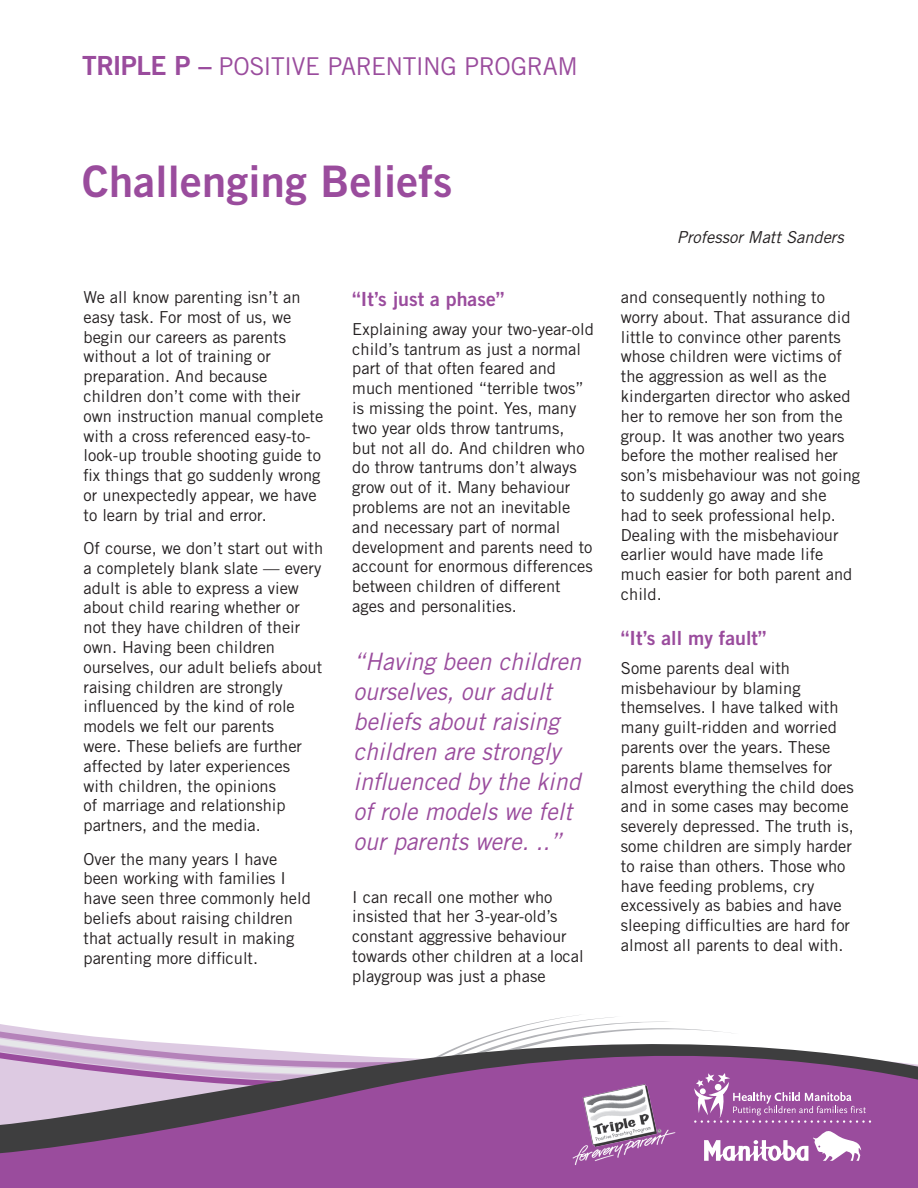
<style>
.page{position:relative;width:918px;height:1188px;background:#fff}
.page>*{position:absolute;margin:0;border:0;box-sizing:border-box;transform-origin:0 0}
.t1{font:43.5px "Trade Gothic Bold Two";letter-spacing:.005em;color:#9a4c9d}
.t2{font:24.6px "Trade Gothic";letter-spacing:-.02em;color:#9a4c9d}
.t3{font:italic 24px/30px "Trade Gothic";color:#9a4c9d}
.t4{font:19.5px "Trade Gothic Bold Two";color:#9a4c9d}
.t5{font:16.5px/19.8px "Trade Gothic";color:#231f20}
.t6{font:italic 16.5px "Trade Gothic";color:#231f20}
.s1{font-family:"Trade Gothic Bold Two";font-size:26.4px}
</style>
<div class="page">
<svg style="left:521px;top:1015px;width:101px;height:11px"></svg>
<svg style="left:0;top:1026px;width:722px;height:6px"></svg>
<svg style="left:0;top:1032px;width:918px;height:156px;background:#a171a4"></svg>
<svg style="left:694px;top:1073px;width:177px;height:50px;background:#a865aa"></svg>
<svg style="left:704px;top:1129px;width:157px;height:32px"></svg>
<img style="left:570px;top:1081px;width:107px;height:86px">
<h2 class="t2" style="left:82px;top:52px;width:497px"><span class="s1">Triple P –</span> POSITIVE PARENTING PROGRAM</h2>
<h1 class="t1" style="left:82px;top:155px;width:372px">Challenging Beliefs</h1>
<p class="t5" style="left:84px;top:287px;width:241px">We all know parenting isn’t an easy task. For most of us, we begin our careers as parents without a lot of training or preparation. And because children don’t come with their own instruction manual complete with a cross referenced easy-to&shy;look-up trouble shooting guide to fix things that go suddenly wrong or unexpectedly appear, we have to learn by trial and error.</p>
<p class="t5" style="left:84px;top:538px;width:241px">Of course, we don’t start out with a completely blank slate — every adult is able to express a view about child rearing whether or not they have children of their own. Having been children ourselves, our adult beliefs about raising children are strongly influenced by the kind of role models we felt our parents<br>were. These beliefs are further affected by later experiences with children, the opinions<br>of marriage and relationship partners, and the media.</p>
<p class="t5" style="left:84px;top:849px;width:229px">Over the many years I have been working with families I have seen three commonly held beliefs about raising children that actually result in making parenting more difficult.</p>
<p class="t4" style="left:352px;top:287px;width:154px">“It’s just a phase”</p>
<p class="t5" style="left:352px;top:319px;width:243px">Explaining away your two-year-old child’s tantrum as just a normal part of that often feared and much mentioned “terrible twos” is missing the point. Yes, many two year olds throw tantrums,<br>but not all do. And children who do throw tantrums don’t always grow out of it. Many behaviour problems are not an inevitable and necessary part of normal development and parents need to account for enormous differences between children of different ages and personalities.</p>
<h3 class="t3" style="left:354px;top:646px;width:229px">“Having been children ourselves, our adult beliefs about raising children are strongly influenced by the kind of role models we felt our parents were. ..”</h3>
<p class="t5" style="left:352px;top:887px;width:233px">I can recall one mother who insisted that her 3-year-old’s constant aggressive behaviour towards other children at a local playgroup was just a phase</p>
<p class="t6" style="left:677px;top:227px;width:168px">Professor Matt Sanders</p>
<p class="t5" style="left:621px;top:287px;width:241px">and consequently nothing to worry about. That assurance did little to convince other parents whose children were victims of the aggression as well as the kindergarten director who asked her to remove her son from the group. It was another two years before the mother realised her son’s misbehaviour was not going to suddenly go away and she<br>had to seek professional help.<br>Dealing with the misbehaviour earlier would have made life much easier for both parent and child.</p>
<p class="t4" style="left:621px;top:626px;width:147px">“It’s all my fault”</p>
<p class="t5" style="left:621px;top:658px;width:234px">Some parents deal with misbehaviour by blaming themselves. I have talked with many guilt-ridden and worried parents over the years. These parents blame themselves for almost everything the child does and in some cases may become severely depressed. The truth is, some children are simply harder to raise than others. Those who have feeding problems, cry excessively as babies and have sleeping difficulties are hard for almost all parents to deal with.</p>
</div>
